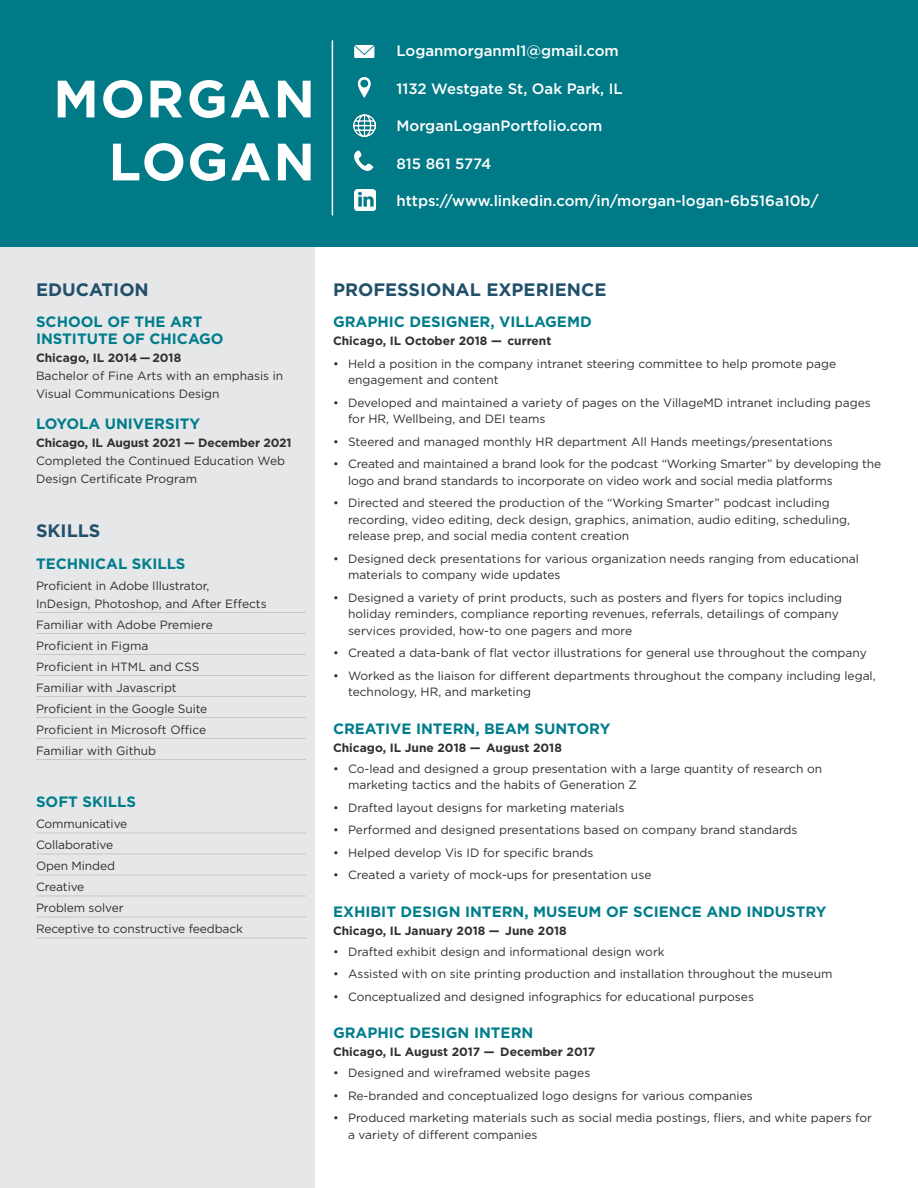
<style>
.page{position:relative;width:918px;height:1188px;background:#fff}
.page>*{position:absolute;margin:0;border:0;box-sizing:border-box;transform-origin:0 0}
.t1{font:700 52.5px "Gotham";letter-spacing:.03em;color:#fff}
.t2{font:700 18px "Gotham";color:#21506b}
.subheader{font:700 15px/16.5px "Gotham";color:#007d8b}
.t3{font:500 15px "Gotham";color:#fff}
.t4{font:12px/16.5px "Gotham";color:#312f30}
.bullets{font:700 12px "Gotham";color:#312f30}
</style>
<div class="page">
<div style="left:0;top:247px;width:315px;height:941px;background:#e6e7e9"></div>
<div style="left:0;top:0;width:918px;height:247px;background:#007a87"></div>
<img style="left:353px;top:114px;width:22px;height:22px">
<hr style="left:332px;top:41px;width:1px;height:174px;background:#fff">
<svg style="left:354px;top:45px;width:20px;height:13px"></svg>
<svg style="left:358px;top:77px;width:13px;height:21px"></svg>
<img style="left:354px;top:151px;width:19px;height:19px">
<hr style="left:36px;top:612px;width:270px;height:1px;background:#c7c8ca">
<hr style="left:36px;top:633px;width:270px;height:1px;background:#c7c8ca">
<hr style="left:36px;top:654px;width:270px;height:1px;background:#c7c8ca">
<hr style="left:36px;top:675px;width:271px;height:1px;background:#c7c8ca">
<hr style="left:36px;top:696px;width:270px;height:1px;background:#c7c8ca">
<hr style="left:36px;top:717px;width:270px;height:1px;background:#c7c8ca">
<hr style="left:36px;top:738px;width:270px;height:1px;background:#c7c8ca">
<hr style="left:36px;top:759px;width:270px;height:1px;background:#c7c8ca">
<hr style="left:36px;top:833px;width:270px;height:1px;background:#c7c8ca">
<hr style="left:36px;top:854px;width:270px;height:1px;background:#c7c8ca">
<hr style="left:36px;top:875px;width:270px;height:1px;background:#c7c8ca">
<hr style="left:36px;top:896px;width:270px;height:1px;background:#c7c8ca">
<hr style="left:36px;top:917px;width:270px;height:1px;background:#c7c8ca">
<hr style="left:36px;top:938px;width:271px;height:1px;background:#c7c8ca">
<img style="left:354px;top:189px;width:22px;height:22px">
<p class="t1" style="left:53px;top:68px;width:263px">MORGAN</p>
<p class="t1" style="left:109px;top:131px;width:208px">LOGAN</p>
<p class="t3" style="left:396px;top:42px;width:224px">Loganmorganml1@gmail.com</p>
<p class="t3" style="left:396px;top:80px;width:228px">1132 Westgate St, Oak Park, IL</p>
<p class="t3" style="left:396px;top:117px;width:207px">MorganLoganPortfolio.com</p>
<p class="t3" style="left:396px;top:155px;width:96px">815 861 5774</p>
<p class="t3" style="left:396px;top:192px;width:424px">https://www.linkedin.com/in/morgan-logan-6b516a10b/</p>
<p class="t2" style="left:36px;top:279px;width:114px">EDUCATION</p>
<p class="subheader" style="left:36px;top:314px;width:189px">SCHOOL OF THE ART<br>INSTITUTE OF CHICAGO</p>
<p class="bullets" style="left:36px;top:351px;width:147px">Chicago, IL 2014 — 2018</p>
<p class="t4" style="left:36px;top:367px;width:249px;line-height:18px">Bachelor of Fine Arts with an emphasis in<br>Visual Communications Design</p>
<p class="subheader" style="left:36px;top:416px;width:166px">LOYOLA UNIVERSITY</p>
<p class="bullets" style="left:36px;top:436px;width:257px">Chicago, IL August 2021 — December 2021</p>
<p class="t4" style="left:36px;top:452px;width:251px;line-height:18px">Completed the Continued Education Web<br>Design Certificate Program</p>
<p class="t2" style="left:36px;top:521px;width:66px">SKILLS</p>
<p class="subheader" style="left:36px;top:555px;width:151px">TECHNICAL SKILLS</p>
<p class="t4" style="left:36px;top:577px;width:232px;line-height:18px">Proficient in Adobe Illustrator,<br>InDesign, Photoshop, and After Effects</p>
<p class="t4" style="left:36px;top:616px;width:178px">Familiar with Adobe Premiere</p>
<p class="t4" style="left:36px;top:637px;width:114px">Proficient in Figma</p>
<p class="t4" style="left:36px;top:656px;width:173px;line-height:21px">Proficient in HTML and CSS<br>Familiar with Javascript<br>Proficient in the Google Suite<br>Proficient in Microsoft Office<br>Familiar with Github</p>
<p class="subheader" style="left:36px;top:794px;width:102px">SOFT SKILLS</p>
<p class="t4" style="left:36px;top:816px;width:93px">Communicative</p>
<p class="t4" style="left:36px;top:837px;width:79px">Collaborative</p>
<p class="t4" style="left:36px;top:858px;width:81px">Open Minded</p>
<p class="t4" style="left:36px;top:879px;width:50px">Creative</p>
<p class="t4" style="left:36px;top:900px;width:89px">Problem solver</p>
<p class="t4" style="left:36px;top:921px;width:208px">Receptive to constructive feedback</p>
<p class="t2" style="left:333px;top:279px;width:275px">PROFESSIONAL EXPERIENCE</p>
<p class="subheader" style="left:333px;top:314px;width:260px">GRAPHIC DESIGNER, VILLAGEMD</p>
<p class="bullets" style="left:333px;top:334px;width:220px">Chicago, IL October 2018 — current</p>
<p class="t4" style="left:348px;top:355px;width:490px;text-indent:-15px">• Held a position in the company intranet steering committee to help promote page engagement and content</p>
<p class="t4" style="left:348px;top:394px;width:524px;text-indent:-15px">• Developed and maintained a variety of pages on the VillageMD intranet including pages for HR, Wellbeing, and DEI teams</p>
<p class="t4" style="left:333px;top:433px;width:501px">• Steered and managed monthly HR department All Hands meetings/presentations</p>
<p class="t4" style="left:348px;top:456px;width:535px;text-indent:-15px">• Created and maintained a brand look for the podcast “Working Smarter” by developing the logo and brand standards to incorporate on video work and social media platforms</p>
<p class="t4" style="left:348px;top:495px;width:504px;text-indent:-15px">• Directed and steered the production of the “Working Smarter” podcast including recording, video editing, deck design, graphics, animation, audio editing, scheduling, release prep, and social media content creation</p>
<p class="t4" style="left:348px;top:550px;width:513px;text-indent:-15px">• Designed deck presentations for various organization needs ranging from educational materials to company wide updates</p>
<p class="t4" style="left:348px;top:589px;width:496px;text-indent:-15px">• Designed a variety of print products, such as posters and flyers for topics including holiday reminders, compliance reporting revenues, referrals, detailings of company services provided, how-to one pagers and more</p>
<p class="t4" style="left:333px;top:645px;width:535px">• Created a data-bank of flat vector illustrations for general use throughout the company</p>
<p class="t4" style="left:348px;top:667px;width:529px;text-indent:-15px">• Worked as the liaison for different departments throughout the company including legal, technology, HR, and marketing</p>
<p class="subheader" style="left:333px;top:720px;width:279px">CREATIVE INTERN, BEAM SUNTORY</p>
<p class="bullets" style="left:333px;top:741px;width:230px">Chicago, IL June 2018 — August 2018</p>
<p class="t4" style="left:348px;top:760px;width:476px;text-indent:-15px">• Co-lead and designed a group presentation with a large quantity of research on marketing tactics and the habits of Generation Z</p>
<p class="t4" style="left:333px;top:799px;width:293px">• Drafted layout designs for marketing materials</p>
<p class="t4" style="left:333px;top:822px;width:466px">• Performed and designed presentations based on company brand standards</p>
<p class="t4" style="left:333px;top:844px;width:262px">• Helped develop Vis ID for specific brands</p>
<p class="t4" style="left:333px;top:867px;width:320px">• Created a variety of mock-ups for presentation use</p>
<p class="subheader" style="left:333px;top:903px;width:495px">EXHIBIT DESIGN INTERN, MUSEUM OF SCIENCE AND INDUSTRY</p>
<p class="bullets" style="left:333px;top:924px;width:235px">Chicago, IL January 2018 — June 2018</p>
<p class="t4" style="left:333px;top:943px;width:333px">• Drafted exhibit design and informational design work</p>
<p class="t4" style="left:333px;top:966px;width:501px">• Assisted with on site printing production and installation throughout the museum</p>
<p class="t4" style="left:333px;top:988px;width:422px">• Conceptualized and designed infographics for educational purposes</p>
<p class="subheader" style="left:333px;top:1025px;width:202px">GRAPHIC DESIGN INTERN</p>
<p class="bullets" style="left:333px;top:1045px;width:264px">Chicago, IL August 2017 — December 2017</p>
<p class="t4" style="left:333px;top:1065px;width:259px">• Designed and wireframed website pages</p>
<p class="t4" style="left:333px;top:1087px;width:421px">• Re-branded and conceptualized logo designs for various companies</p>
<p class="t4" style="left:348px;top:1110px;width:526px;text-indent:-15px">• Produced marketing materials such as social media postings, fliers, and white papers for a variety of different companies</p>
</div>
